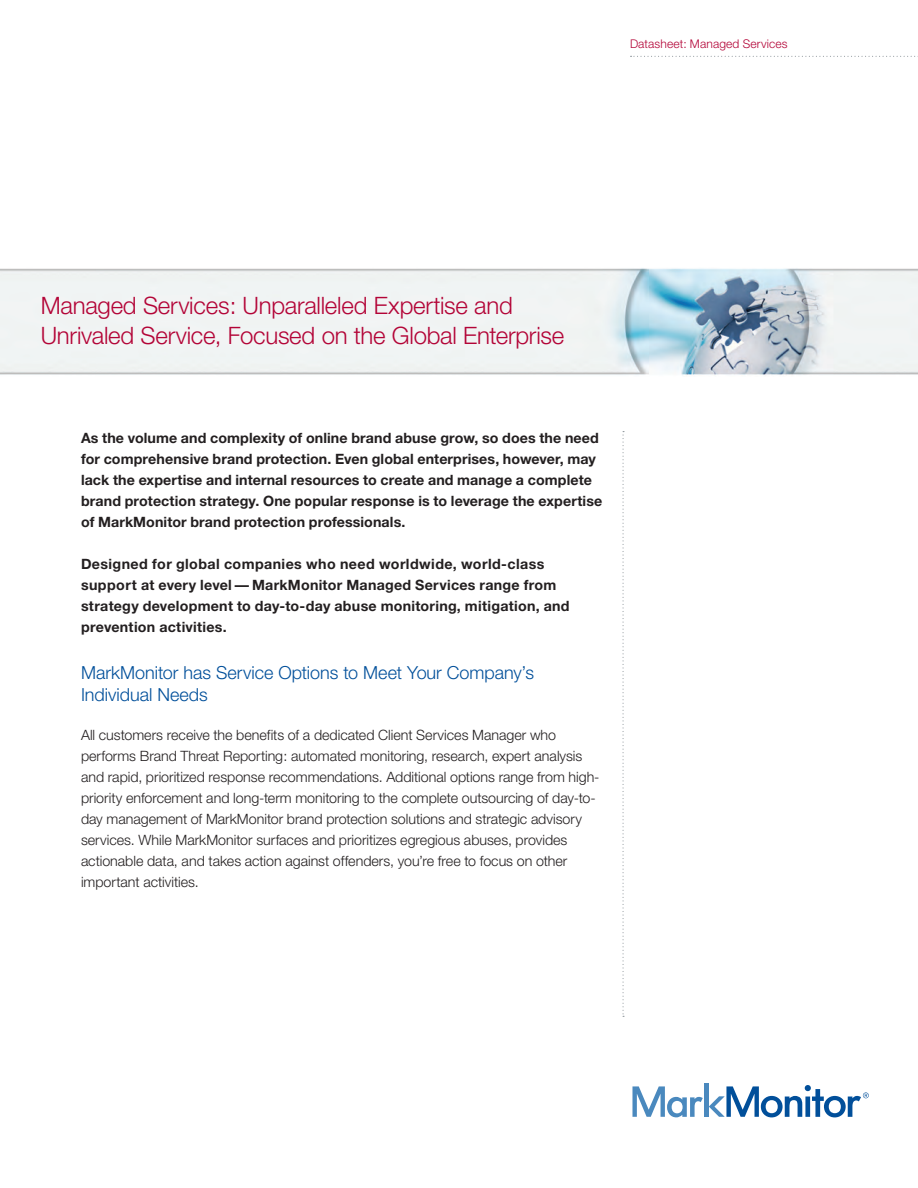
<style>
.page{position:relative;width:918px;height:1188px;background:#fff}
.page>*{position:absolute;margin:0;border:0;box-sizing:border-box;transform-origin:0 0}
.Title_Red_16_19pt{font:300 24px/30px "Helvetica Neue";letter-spacing:-.01em;color:#b30437}
.Subhead_Blue_12_16pt{font:300 18px/22.5px "Helvetica Neue";color:#014f9a}
.t1{font:300 14.25px/21px "Helvetica Neue";color:#231f20}
.t2{font:700 14.25px/21px "Helvetica Neue";letter-spacing:.01em;color:#231f20}
.Datasheet_Name{font:300 12px "Helvetica Neue";letter-spacing:.01em;color:#b30437}
</style>
<div class="page">
<svg style="left:631px;top:56px;width:287px;height:1px"></svg>
<img style="left:0;top:268px;width:918px;height:107px">
<div style="left:704px;top:1083px;width:5px;height:34px;background:#4a89be"></div>
<svg style="left:632px;top:1086px;width:71px;height:31px"></svg>
<svg style="left:709px;top:1085px;width:160px;height:32px"></svg>
<svg style="left:622px;top:431px;width:2px;height:586px"></svg>
<p class="Datasheet_Name" style="left:630px;top:37px;width:159px">Datasheet: Managed Services</p>
<p class="Title_Red_16_19pt" style="left:41px;top:290px;width:525px">Managed Services: Unparalleled Expertise and<br>Unrivaled Service, Focused on the Global Enterprise</p>
<p class="t2" style="left:81px;top:427px;width:523px">As the volume and complexity of online brand abuse grow, so does the need for comprehensive brand protection. Even global enterprises, however, may lack the expertise and internal resources to create and manage a complete brand protection strategy. One popular response is to leverage the expertise of MarkMonitor brand protection professionals.</p>
<p class="t2" style="left:81px;top:553px;width:490px">Designed for global companies who need worldwide, world-class support at every level — MarkMonitor Managed Services range from strategy development to day-to-day abuse monitoring, mitigation, and prevention activities.</p>
<p class="Subhead_Blue_12_16pt" style="left:81px;top:661px;width:455px">MarkMonitor has Service Options to Meet Your Company’s<br>Individual Needs</p>
<p class="t1" style="left:81px;top:724px;width:520px">All customers receive the benefits of a dedicated Client Services Manager who performs Brand Threat Reporting: automated monitoring, research, expert analysis and rapid, prioritized response recommendations. Additional options range from high&shy;priority enforcement and long-term monitoring to the complete outsourcing of day-to&shy;day management of MarkMonitor brand protection solutions and strategic advisory services. While MarkMonitor surfaces and prioritizes egregious abuses, provides actionable data, and takes action against offenders, you’re free to focus on other important activities.</p>
</div>
